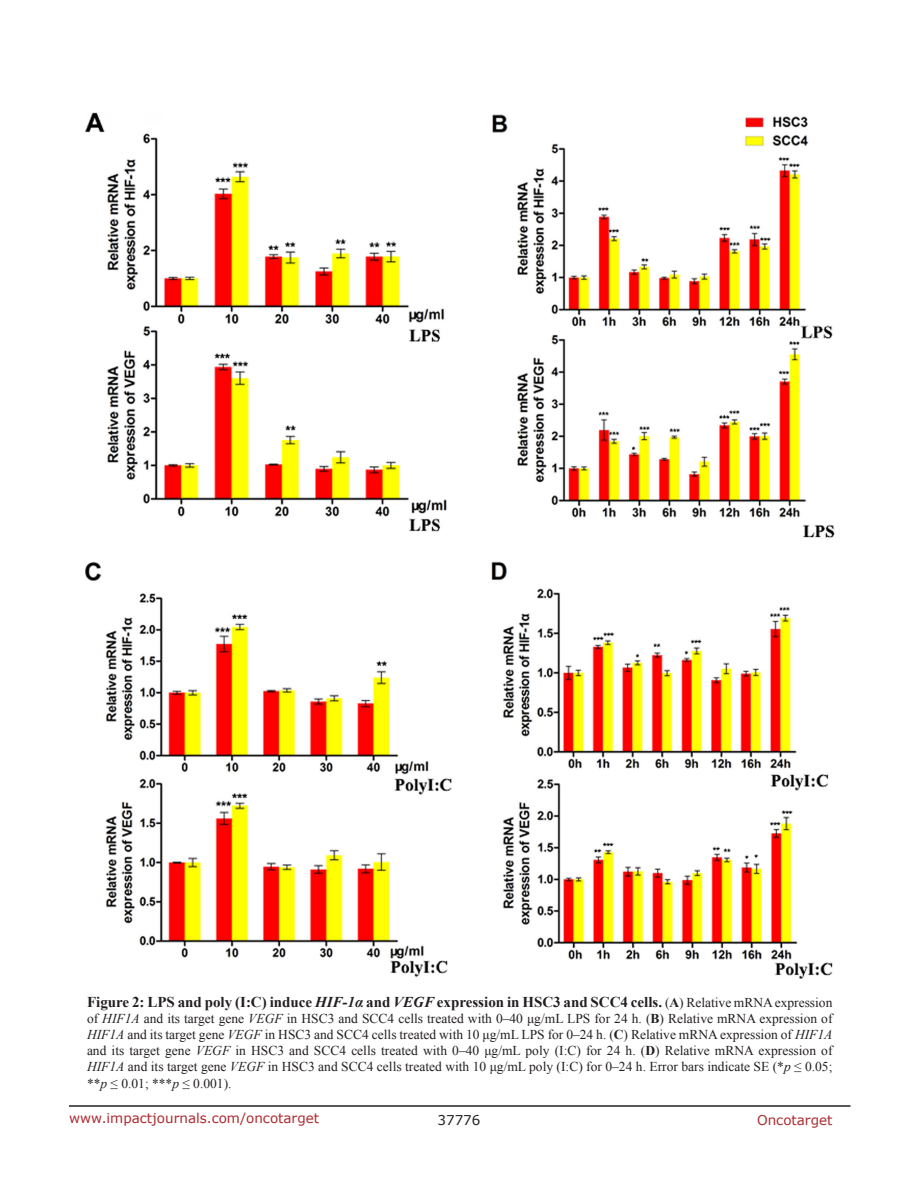
<style>
.page{position:relative;width:918px;height:1188px;background:#fff}
.page>*{position:absolute;margin:0;border:0;box-sizing:border-box;transform-origin:0 0}
.FigureText{font:700 15px "Times New Roman";color:#231f20}
.FigureText-2{font:13.5px/16.2px "Times New Roman";color:#231f20;text-align:justify}
.t1{font:13.5px "Verdana";color:#ac2b31}
.t2{font:13.5px "Verdana";color:#231f20}
.s1{font-style:italic}
.s2{font-weight:400;font-size:13.5px}
.s3{font-size:13.5px}
.s4{font-weight:700}
</style>
<div class="page">
<hr style="left:69px;top:1105px;width:781px;height:2px;background:#231f20">
<img style="left:85px;top:112px;width:749px;height:866px">
<p class="FigureText" style="left:87px;top:991px;width:747px">Figure 2: LPS and poly (I:C) induce <span class="s1">HIF-1α</span> and <span class="s1">VEGF</span> expression in HSC3 and SCC4 cells. <span class="s2">(</span><span class="s3">A</span><span class="s2">) Relative mRNA expression</span></p>
<p class="FigureText-2" style="left:87px;top:1010px;width:747px">of <span class="s1">HIF1A</span> and its target gene <span class="s1">VEGF</span> in HSC3 and SCC4 cells treated with 0–40 μg/mL LPS for 24 h. (<span class="s4">B</span>) Relative mRNA expression of <span class="s1">HIF1A</span> and its target gene <span class="s1">VEGF</span> in HSC3 and SCC4 cells treated with 10 μg/mL LPS for 0–24 h. (<span class="s4">C</span>) Relative mRNA expression of <span class="s1">HIF1A </span>and its target gene <span class="s1">VEGF</span> in HSC3 and SCC4 cells treated with 0–40 μg/mL poly (I:C) for 24 h. (<span class="s4">D</span>) Relative mRNA expression of <span class="s1">HIF1A</span> and its target gene <span class="s1">VEGF</span> in HSC3 and SCC4 cells treated with 10 μg/mL poly (I:C) for 0–24 h. Error bars indicate SE (*<span class="s1">p</span> ≤ 0.05; **<span class="s1">p</span> ≤ 0.01; ***<span class="s1">p</span> ≤ 0.001).</p>
<p class="t1" style="left:69px;top:1109px;width:252px">www.impactjournals.com/oncotarget</p>
<p class="t2" style="left:438px;top:1111px;width:44px">37776</p>
<p class="t1" style="left:757px;top:1111px;width:77px">Oncotarget</p>
</div>
